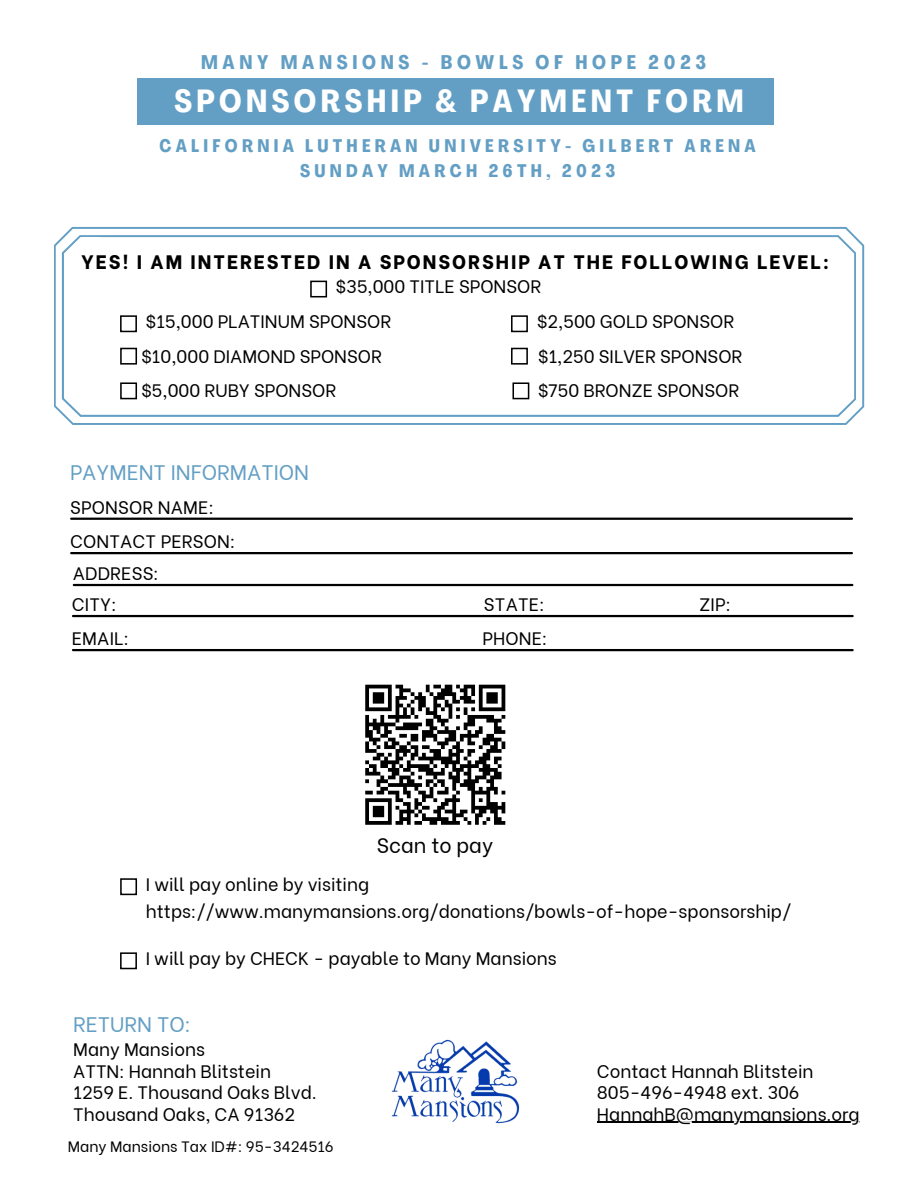
<style>
.page{position:relative;width:918px;height:1188px;background:#fff}
.page>*{position:absolute;margin:0;border:0;box-sizing:border-box;transform-origin:0 0}
.t1{font:700 31.65px "Agrandir Tight";letter-spacing:.14em;color:#fff}
.t2{font:21px "Be Vietnam";color:#639fc4}
.t3{font:20.55px "Be Vietnam";color:#000}
.t4{font:800 19.5px "Be Vietnam";letter-spacing:.1em;color:#000}
.t5{font:700 19.5px "Agrandir Tight";letter-spacing:.24em;color:#639fc4}
.t6{font:18px/21.3px "Be Vietnam";color:#000}
.t7{font:700 18px/24.8px "Agrandir Tight";letter-spacing:.235em;color:#639fc4;text-align:center}
.t8{font:15px "Be Vietnam";color:#000}
</style>
<div class="page">
<div style="left:137px;top:78px;width:636px;height:47px;background:#639fc4"></div>
<svg style="left:54px;top:227px;width:810px;height:198px"></svg>
<div style="left:120px;top:348px;width:17px;height:17px;border:2px solid #000"></div>
<div style="left:120px;top:382px;width:17px;height:17px;border:2px solid #000"></div>
<div style="left:511px;top:315px;width:17px;height:17px;border:2px solid #000"></div>
<div style="left:511px;top:348px;width:17px;height:17px;border:2px solid #000"></div>
<div style="left:512px;top:382px;width:17px;height:17px;border:2px solid #000"></div>
<div style="left:120px;top:878px;width:17px;height:17px;border:2px solid #000"></div>
<div style="left:120px;top:952px;width:17px;height:17px;border:2px solid #000"></div>
<hr style="left:71px;top:518px;width:781px;height:2px;background:#000">
<hr style="left:71px;top:552px;width:781px;height:2px;background:#000">
<hr style="left:74px;top:584px;width:778px;height:2px;background:#000">
<hr style="left:73px;top:615px;width:780px;height:2px;background:#000">
<hr style="left:73px;top:649px;width:780px;height:2px;background:#000">
<img style="left:392px;top:1039px;width:128px;height:85px">
<div style="left:120px;top:315px;width:17px;height:17px;border:2px solid #000"></div>
<div style="left:310px;top:281px;width:17px;height:16px;border:2px solid #000"></div>
<svg style="left:365px;top:684px;width:141px;height:141px"></svg>
<hr style="left:597px;top:1122px;width:263px;height:1px;background:#000">
<p class="t5" style="left:201px;top:55px;width:507px">MANY MANSIONS - BOWLS OF HOPE 2023</p>
<h1 class="t1" style="left:174px;top:88px;width:571px">SPONSORSHIP &amp; PAYMENT FORM</h1>
<p class="t7" style="left:160px;top:135px;width:598px">CALIFORNIA LUTHERAN UNIVERSITY- GILBERT ARENA<br>SUNDAY MARCH 26TH, 2023</p>
<p class="t4" style="left:81px;top:246px;width:750px">YES! I AM INTERESTED IN A SPONSORSHIP AT THE FOLLOWING LEVEL:</p>
<p class="t6" style="left:336px;top:274px;width:207px">$35,000 TITLE SPONSOR</p>
<p class="t6" style="left:146px;top:309px;width:247px">$15,000 PLATINUM SPONSOR</p>
<p class="t6" style="left:141px;top:337px;width:242px;line-height:34.8px">$10,000 DIAMOND SPONSOR $5,000 RUBY SPONSOR</p>
<p class="t2" style="left:70px;top:455px;width:241px">PAYMENT INFORMATION</p>
<p class="t6" style="left:70px;top:488px;width:167px;line-height:34.3px">SPONSOR NAME:<br>CONTACT PERSON:</p>
<p class="t6" style="left:72px;top:556px;width:89px;line-height:31px">ADDRESS:<br>CITY:</p>
<p class="t6" style="left:537px;top:309px;width:199px">$2,500 GOLD SPONSOR</p>
<p class="t6" style="left:538px;top:337px;width:206px;line-height:34.8px">$1,250 SILVER SPONSOR $750 BRONZE SPONSOR</p>
<p class="t6" style="left:484px;top:592px;width:62px">STATE:</p>
<p class="t6" style="left:699px;top:592px;width:33px">ZIP:</p>
<p class="t6" style="left:72px;top:626px;width:59px">EMAIL:</p>
<p class="t6" style="left:482px;top:626px;width:67px">PHONE:</p>
<p class="t3" style="left:377px;top:828px;width:118px">Scan to pay</p>
<p class="t6" style="left:146px;top:869px;width:647px;line-height:27px">I will pay online by visiting https://www.manymansions.org/donations/bowls-of-hope-sponsorship/</p>
<p class="t6" style="left:146px;top:946px;width:413px">I will pay by CHECK - payable to Many Mansions</p>
<p class="t2" style="left:73px;top:1007px;width:119px">RETURN TO:</p>
<p class="t6" style="left:73px;top:1037px;width:245px">Many Mansions<br>ATTN: Hannah Blitstein<br>1259 E. Thousand Oaks Blvd.<br>Thousand Oaks, CA 91362</p>
<p class="t8" style="left:68px;top:1134px;width:267px">Many Mansions Tax ID#: 95-3424516</p>
<p class="t6" style="left:597px;top:1059px;width:264px">Contact Hannah Blitstein<br>805-496-4948 ext. 306<br>HannahB@manymansions.org</p>
</div>
